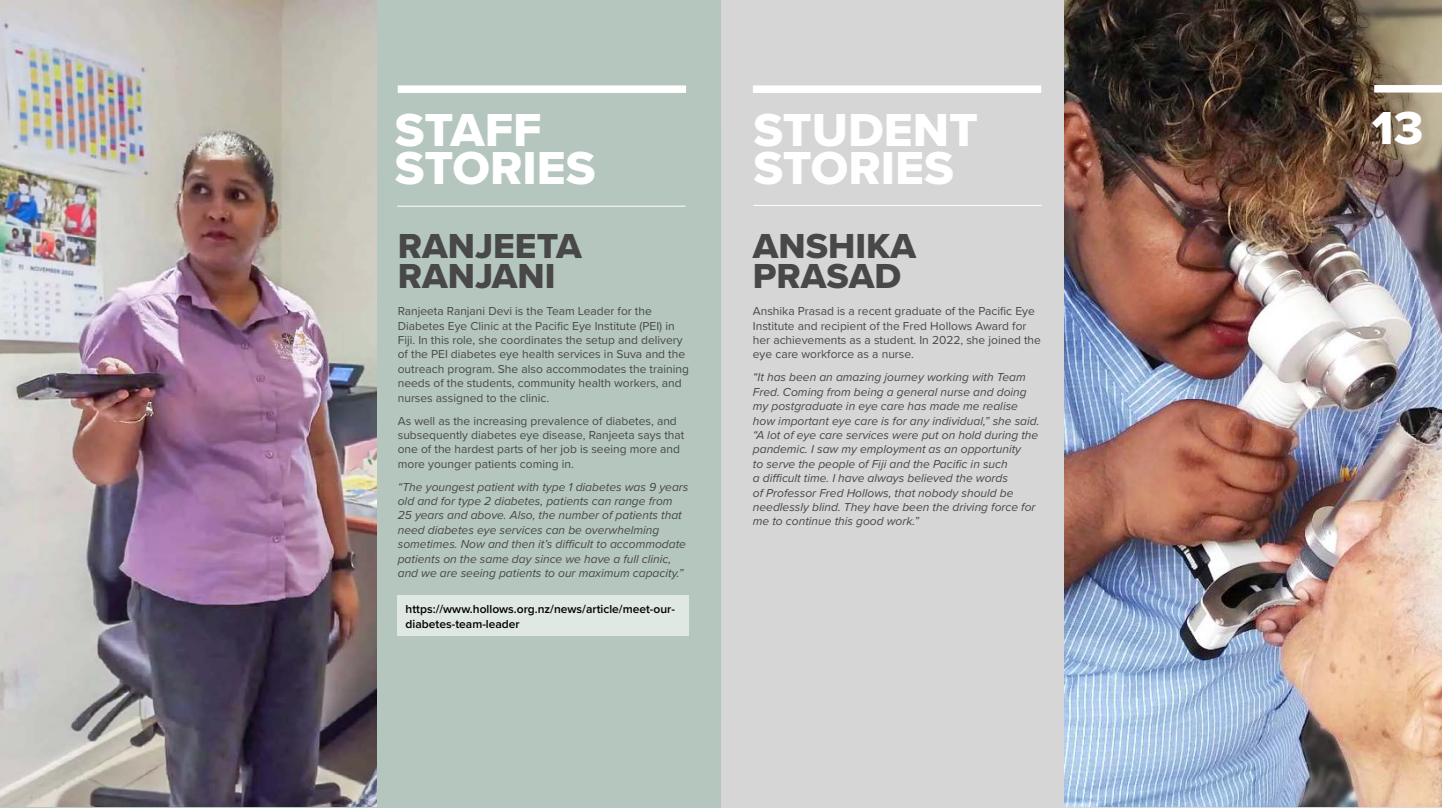
<style>
.page{position:relative;width:1442px;height:808px;background:#fff}
.page>*{position:absolute;margin:0;border:0;box-sizing:border-box;transform-origin:0 0}
.t1{font:48px/39px "Proxima Nova Extrabld";color:#fff}
.t2{font:36px/30px "Proxima Nova Extrabld";color:#484848}
.t3{font:italic 12px/14.4px "Proxima Nova";color:#484848}
.t4{font:12px/14.4px "Proxima Nova";color:#484848}
.t5{font:600 12px/14.4px "Proxima Nova";color:#000}
</style>
<div class="page">
<div style="left:704px;top:0;width:737px;height:808px;background:#d6d6d6"></div>
<div style="left:0;top:0;width:720px;height:808px;background:#b4c6be"></div>
<img style="left:0;top:0;width:376px;height:806px">
<img style="left:1064px;top:0;width:377px;height:806px">
<hr style="left:720px;top:128px;width:1px;height:595px;background:#b4c6be">
<div style="left:1374px;top:85px;width:67px;height:8px;background:#fff"></div>
<div style="left:397px;top:595px;width:292px;height:41px;background:#e0e8e3"></div>
<hr style="left:397px;top:206px;width:288px;height:1px;background:#fff">
<div style="left:398px;top:85px;width:288px;height:8px;background:#fff"></div>
<div style="left:753px;top:85px;width:288px;height:8px;background:#fff"></div>
<hr style="left:753px;top:205px;width:288px;height:1px;background:#fff">
<h1 class="t1" style="left:395px;top:109px;width:202px">STAFF<br>STORIES</h1>
<h1 class="t1" style="left:753px;top:109px;width:226px">STUDENT<br>STORIES</h1>
<h2 class="t2" style="left:398px;top:231px;width:185px">RANJEETA<br>RANJANI</h2>
<p class="t4" style="left:398px;top:303px;width:293px">Ranjeeta Ranjani Devi is the Team Leader for the Diabetes Eye Clinic at the Pacific Eye Institute (PEI) in Fiji. In this role, she coordinates the setup and delivery of the PEI diabetes eye health services in Suva and the outreach program. She also accommodates the training needs of the students, community health workers, and nurses assigned to the clinic.</p>
<p class="t4" style="left:398px;top:413px;width:288px">As well as the increasing prevalence of diabetes, and subsequently diabetes eye disease, Ranjeeta says that one of the hardest parts of her job is seeing more and more younger patients coming in.</p>
<p class="t3" style="left:398px;top:479px;width:292px">“The youngest patient with type 1 diabetes was 9 years old and for type 2 diabetes, patients can range from 25 years and above. Also, the number of patients that need diabetes eye services can be overwhelming sometimes. Now and then it’s difficult to accommodate patients on the same day since we have a full clinic, and we are seeing patients to our maximum capacity.”</p>
<p class="t5" style="left:405px;top:602px;width:271px">https://www.hollows.org.nz/news/article/meet-our&shy;diabetes-team-leader</p>
<h2 class="t2" style="left:753px;top:231px;width:165px">ANSHIKA<br>PRASAD</h2>
<p class="t4" style="left:753px;top:303px;width:290px">Anshika Prasad is a recent graduate of the Pacific Eye Institute and recipient of the Fred Hollows Award for her achievements as a student. In 2022, she joined the eye care workforce as a nurse.</p>
<p class="t3" style="left:753px;top:370px;width:288px">“It has been an amazing journey working with Team Fred. Coming from being a general nurse and doing my postgraduate in eye care has made me realise how important eye care is for any individual,” she said. “A lot of eye care services were put on hold during the pandemic. I saw my employment as an opportunity<br>to serve the people of Fiji and the Pacific in such<br>a difficult time. I have always believed the words<br>of Professor Fred Hollows, that nobody should be needlessly blind. They have been the driving force for me to continue this good work.”</p>
<h1 class="t1" style="left:1371px;top:108px;width:53px">13</h1>
</div>
